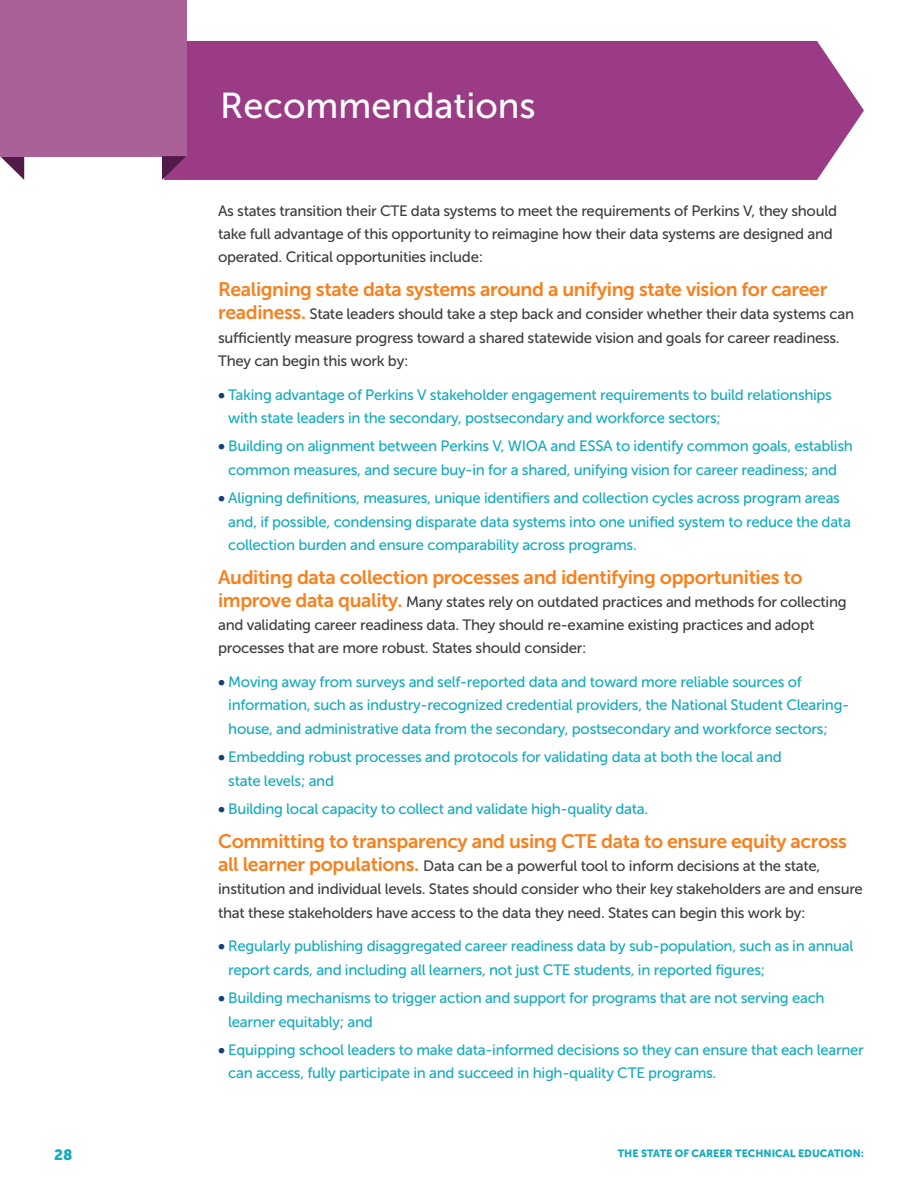
<style>
.page{position:relative;width:918px;height:1188px;background:#fff}
.page>*{position:absolute;margin:0;border:0;box-sizing:border-box;transform-origin:0 0}
.t1{font:36px "Museo Sans 500";color:#fff}
.t2{font:19.5px "Museo Sans 700";letter-spacing:-.02em;color:#f58220}
.t3{font:15px/23.2px "Museo Sans 500";letter-spacing:-.02em;color:#15abbc}
.t4{font:15px/23.2px "Museo Sans 500";letter-spacing:-.02em;color:#3e3e3f}
.t5{font:15px "Museo Sans 900";color:#15abbc}
.t6{font:10.5px "Museo Sans 900";color:#15abbc}
.s1{font-family:"Museo Sans 700";font-size:19.5px;color:#f58220}
.s2{font-family:"Museo Sans 900";color:#114175}
</style>
<div class="page">
<svg style="left:0;top:156px;width:24px;height:24px"></svg>
<div style="left:186px;top:41px;width:678px;height:139px;background:#9b3b85"></div>
<div style="left:0;top:0;width:186px;height:156px;background:#a96198"></div>
<svg style="left:162px;top:156px;width:24px;height:24px"></svg>
<h1 class="t1" style="left:220px;top:83px;width:329px">Executive Summary</h1>
<p class="t1" style="left:220px;top:86px;width:317px">Recommendations</p>
<p class="t4" style="left:218px;top:199px;width:620px">As states transition their CTE data systems to meet the requirements of Perkins V, they should take full advantage of this opportunity to reimagine how their data systems are designed and operated. Critical opportunities include:</p>
<p class="t2" style="left:218px;top:279px;width:611px">Realigning state data systems around a unifying state vision for career</p>
<p class="t4" style="left:218px;top:303px;width:637px"><span class="s1">readiness.</span> State leaders should take a step back and consider whether their data systems can sufficiently measure progress toward a shared statewide vision and goals for career readiness.<br>They can begin this work by:</p>
<p class="t3" style="left:228px;top:383px;width:605px;text-indent:-10px"><span class="s2">•</span> Taking advantage of Perkins V stakeholder engagement requirements to build relationships with state leaders in the secondary, postsecondary and workforce sectors;</p>
<p class="t3" style="left:218px;top:435px;width:636px;text-align:center"><span class="s2">•</span> Building on alignment between Perkins V, WIOA and ESSA to identify common goals, establish common measures, and secure buy-in for a shared, unifying vision for career readiness; and</p>
<p class="t3" style="left:228px;top:487px;width:624px;text-indent:-10px"><span class="s2">•</span> Aligning definitions, measures, unique identifiers and collection cycles across program areas and, if possible, condensing disparate data systems into one unified system to reduce the data collection burden and ensure comparability across programs.</p>
<p class="t2" style="left:218px;top:566px;width:586px">Auditing data collection processes and identifying opportunities to</p>
<p class="t4" style="left:218px;top:590px;width:630px"><span class="s1">improve data quality.</span> Many states rely on outdated practices and methods for collecting and validating career readiness data. They should re-examine existing practices and adopt processes that are more robust. States should consider:</p>
<p class="t3" style="left:228px;top:670px;width:623px;text-indent:-10px"><span class="s2">•</span> Moving away from surveys and self-reported data and toward more reliable sources of information, such as industry-recognized credential providers, the National Student Clearing&shy;house, and administrative data from the secondary, postsecondary and workforce sectors;</p>
<p class="t3" style="left:228px;top:746px;width:555px;text-indent:-10px"><span class="s2">•</span> Embedding robust processes and protocols for validating data at both the local and state levels; and</p>
<p class="t3" style="left:218px;top:797px;width:432px"><span class="s2">•</span> Building local capacity to collect and validate high-quality data.</p>
<p class="t2" style="left:218px;top:830px;width:630px">Committing to transparency and using CTE data to ensure equity across</p>
<p class="t4" style="left:218px;top:854px;width:646px"><span class="s1">all learner populations.</span> Data can be a powerful tool to inform decisions at the state, institution and individual levels. States should consider who their key stakeholders are and ensure that these stakeholders have access to the data they need. States can begin this work by:</p>
<p class="t3" style="left:228px;top:935px;width:627px;text-indent:-10px"><span class="s2">•</span> Regularly publishing disaggregated career readiness data by sub-population, such as in annual report cards, and including all learners, not just CTE students, in reported figures;</p>
<p class="t3" style="left:228px;top:987px;width:598px;text-indent:-10px"><span class="s2">•</span> Building mechanisms to trigger action and support for programs that are not serving each learner equitably; and</p>
<p class="t3" style="left:228px;top:1038px;width:637px;text-indent:-10px"><span class="s2">•</span> Equipping school leaders to make data-informed decisions so they can ensure that each learner can access, fully participate in and succeed in high-quality CTE programs.</p>
<p class="t5" style="left:54px;top:1147px;width:20px">28</p>
<p class="t6" style="left:618px;top:1147px;width:248px">THE STATE OF CAREER TECHNICAL EDUCATION:</p>
</div>
